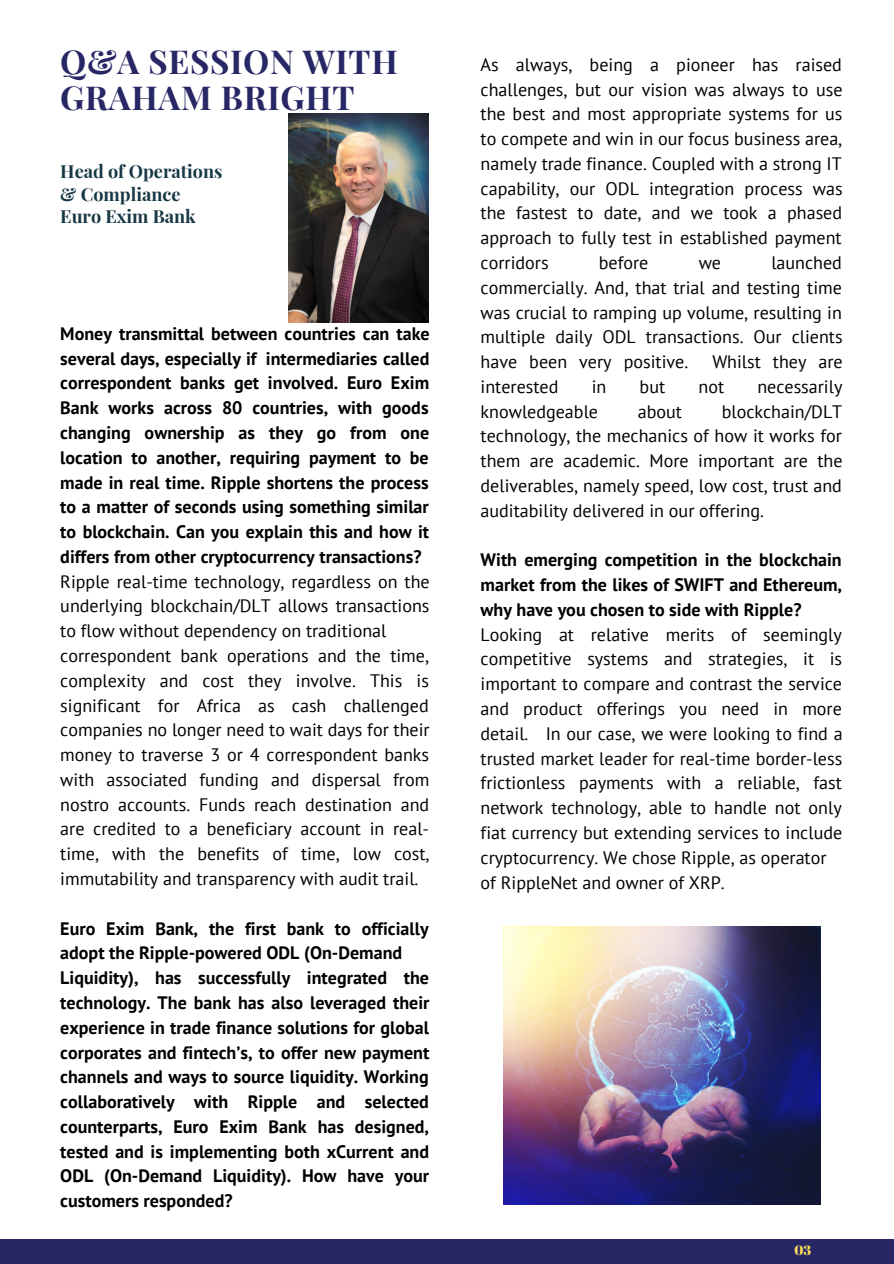
<style>
.page{position:relative;width:894px;height:1264px;background:#fff}
.page>*{position:absolute;margin:0;border:0;box-sizing:border-box;transform-origin:0 0}
.t1{font:700 33px/36px "Playfair Display";letter-spacing:.02em;color:#272766}
.t2{font:18px/24.8px "PT Sans";color:#000;text-align:justify}
.t3{font:700 18px/24.8px "PT Sans";color:#000;text-align:justify}
.t4{font:700 18px/22.5px "Playfair Display";color:#173744}
.t5{font:13.5px "Abril Fatface";color:#ffde59}
</style>
<div class="page">
<div style="left:0;top:1239px;width:893px;height:24px;background:#272766"></div>
<img style="left:503px;top:926px;width:316px;height:278px">
<img style="left:288px;top:113px;width:140px;height:210px">
<h1 class="t1" style="left:60px;top:42px;width:339px">Q&amp;A SESSION WITH<br>GRAHAM BRIGHT</h1>
<p class="t4" style="left:60px;top:159px;width:164px">Head of Operations &amp; Compliance<br>Euro Exim Bank</p>
<p class="t3" style="left:60px;top:321px;width:371px">Money transmittal between countries can take several days, especially if intermediaries called correspondent banks get involved. Euro Exim Bank works across 80 countries, with goods changing ownership as they go from one location to another, requiring payment to be made in real time. Ripple shortens the process to a matter of seconds using something similar to blockchain. Can you explain this and how it differs from other cryptocurrency transactions?</p>
<p class="t2" style="left:60px;top:568px;width:371px;text-align:left">Ripple real-time technology, regardless on the underlying blockchain/DLT allows transactions to flow without dependency on traditional correspondent bank operations and the time, complexity and cost they involve. This is significant for Africa as cash challenged companies no longer need to wait days for their money to traverse 3 or 4 correspondent banks with associated funding and dispersal from nostro accounts. Funds reach destination and are credited to a beneficiary account in real&shy;time, with the benefits of time, low cost, immutability and transparency with audit trail.</p>
<p class="t3" style="left:60px;top:915px;width:370px;text-align:left">Euro Exim Bank, the first bank to officially adopt the Ripple-powered ODL (On-Demand Liquidity), has successfully integrated the technology. The bank has also leveraged their experience in trade finance solutions for global corporates and fintech’s, to offer new payment channels and ways to source liquidity. Working collaboratively with Ripple and selected counterparts, Euro Exim Bank has designed, tested and is implementing both xCurrent and ODL (On-Demand Liquidity). How have your customers responded?</p>
<p class="t2" style="left:480px;top:52px;width:363px">As always, being a pioneer has raised challenges, but our vision was always to use the best and most appropriate systems for us to compete and win in our focus business area, namely trade finance. Coupled with a strong IT capability, our ODL integration process was the fastest to date, and we took a phased approach to fully test in established payment corridors</p>
<p class="t2" style="left:598px;top:250px;width:51px">before</p>
<p class="t2" style="left:698px;top:250px;width:24px">we</p>
<p class="t2" style="left:480px;top:250px;width:363px;text-indent:291px">launched commercially. And, that trial and testing time was crucial to ramping up volume, resulting in multiple daily ODL transactions. Our clients have been very positive.</p>
<p class="t2" style="left:712px;top:349px;width:132px">Whilst they are</p>
<p class="t2" style="left:480px;top:374px;width:79px">interested</p>
<p class="t2" style="left:591px;top:374px;width:16px">in</p>
<p class="t2" style="left:639px;top:374px;width:27px">but</p>
<p class="t2" style="left:698px;top:374px;width:27px">not</p>
<p class="t2" style="left:757px;top:374px;width:86px">necessarily</p>
<p class="t2" style="left:480px;top:398px;width:119px">knowledgeable</p>
<p class="t2" style="left:637px;top:398px;width:46px">about</p>
<p class="t2" style="left:480px;top:398px;width:363px;text-indent:241px">blockchain/DLT technology, the mechanics of how it works for them are academic. More important are the deliverables, namely speed, low cost, trust and auditability delivered in our offering.</p>
<p class="t3" style="left:480px;top:547px;width:363px">With emerging competition in the blockchain market from the likes of SWIFT and Ethereum, why have you chosen to side with Ripple?</p>
<p class="t2" style="left:480px;top:621px;width:363px;text-align:left">Looking at relative merits of seemingly competitive systems and strategies, it is important to compare and contrast the service and product offerings you need in more detail. In our case, we were looking to find a trusted market leader for real-time border-less frictionless payments with a reliable, fast network technology, able to handle not only fiat currency but extending services to include cryptocurrency. We chose Ripple, as operator of RippleNet and owner of XRP.</p>
<p class="t5" style="left:794px;top:1240px;width:18px">03</p>
</div>
